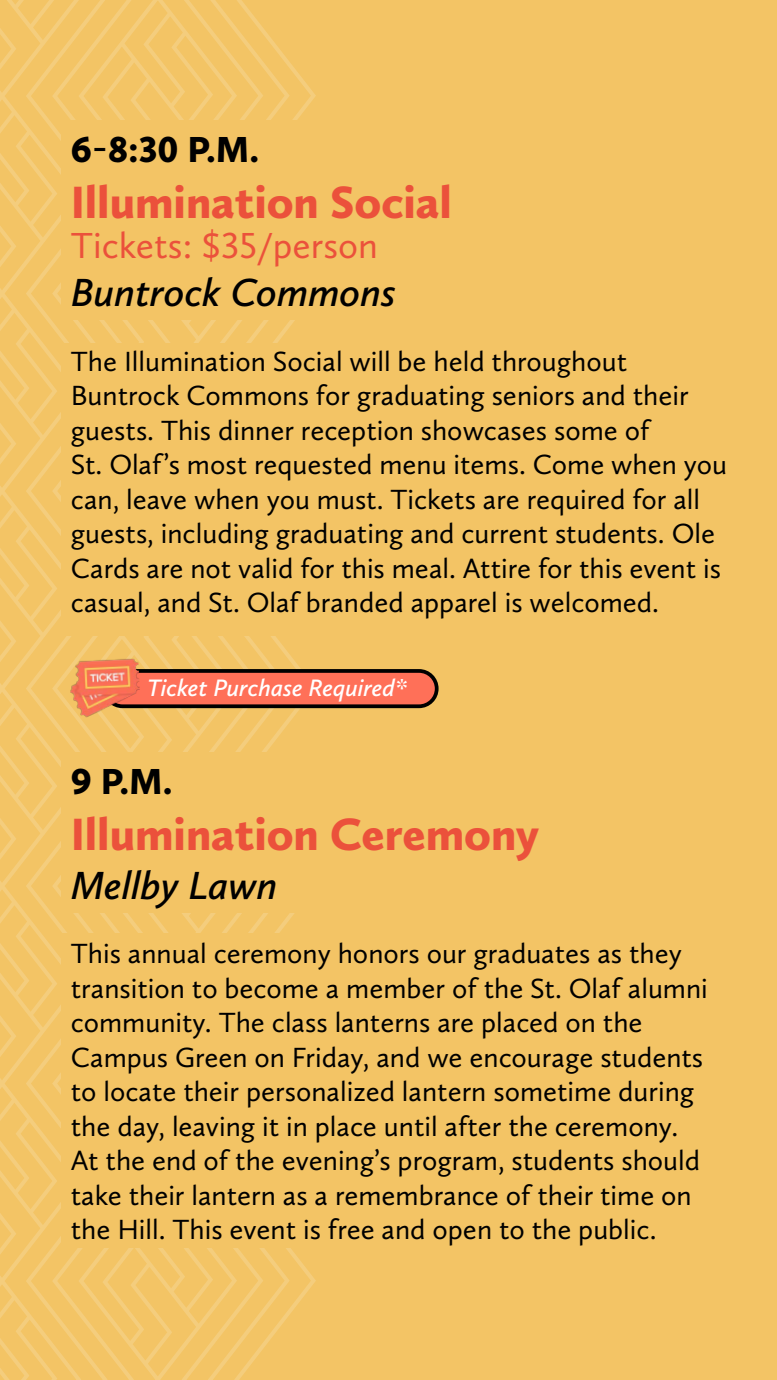
<style>
.page{position:relative;width:777px;height:1380px;background:#fff}
.page>*{position:absolute;margin:0;border:0;box-sizing:border-box;transform-origin:0 0}
.t1{font:900 46.88px "Calluna Sans";color:#eb513b}
.t2{font:italic 600 40.62px "Calluna Sans";color:#000}
.t3{font:37.5px "Calluna Sans";color:#eb513b}
.t4{font:900 37.5px "Calluna Sans";color:#000}
.t5{font:28.75px/34.5px "Calluna Sans";color:#000}
.t6{font:italic 600 24.62px "Calluna Sans";color:#fff}
</style>
<div class="page">
<div style="left:0;top:0;width:776px;height:1380px;background:#f3c465"></div>
<svg style="left:0;top:0;width:26px;height:1380px"></svg>
<svg style="left:26px;top:0;width:52px;height:1380px"></svg>
<svg style="left:78px;top:0;width:103px;height:1380px"></svg>
<svg style="left:289px;top:62px;width:27px;height:1253px"></svg>
<svg style="left:263px;top:28px;width:26px;height:1320px"></svg>
<svg style="left:181px;top:0;width:82px;height:1380px"></svg>
<div style="left:61px;top:120px;width:293px;height:200px;background:#f3c465"></div>
<div style="left:61px;top:343px;width:293px;height:293px;background:#f3c465"></div>
<div style="left:61px;top:752px;width:293px;height:161px;background:#f3c465"></div>
<div style="left:61px;top:933px;width:293px;height:314px;background:#f3c465"></div>
<svg style="left:53px;top:651px;width:386px;height:73px"></svg>
<h3 class="t4" style="left:71px;top:126px;width:190px">6-8:30 P.M.</h3>
<h1 class="t1" style="left:71px;top:173px;width:382px">Illumination Social</h1>
<h3 class="t3" style="left:71px;top:222px;width:308px">Tickets: $35/person</h3>
<h2 class="t2" style="left:71px;top:268px;width:326px">Buntrock Commons</h2>
<p class="t5" style="left:71px;top:344px;width:657px">The Illumination Social will be held throughout Buntrock Commons for graduating seniors and their guests. This dinner reception showcases some of<br>St. Olaf’s most requested menu items. Come when you can, leave when you must. Tickets are required for all guests, including graduating and current students. Ole Cards are not valid for this meal. Attire for this event is casual, and St. Olaf branded apparel is welcomed.</p>
<p class="t6" style="left:147px;top:673px;width:262px">Ticket Purchase Required*</p>
<h3 class="t4" style="left:71px;top:758px;width:103px">9 P.M.</h3>
<h1 class="t1" style="left:71px;top:805px;width:469px">Illumination Ceremony</h1>
<h2 class="t2" style="left:71px;top:860px;width:208px">Mellby Lawn</h2>
<p class="t5" style="left:71px;top:936px;width:638px">This annual ceremony honors our graduates as they transition to become a member of the St. Olaf alumni community. The class lanterns are placed on the Campus Green on Friday, and we encourage students to locate their personalized lantern sometime during the day, leaving it in place until after the ceremony.<br>At the end of the evening’s program, students should take their lantern as a remembrance of their time on the Hill. This event is free and open to the public.</p>
</div>
